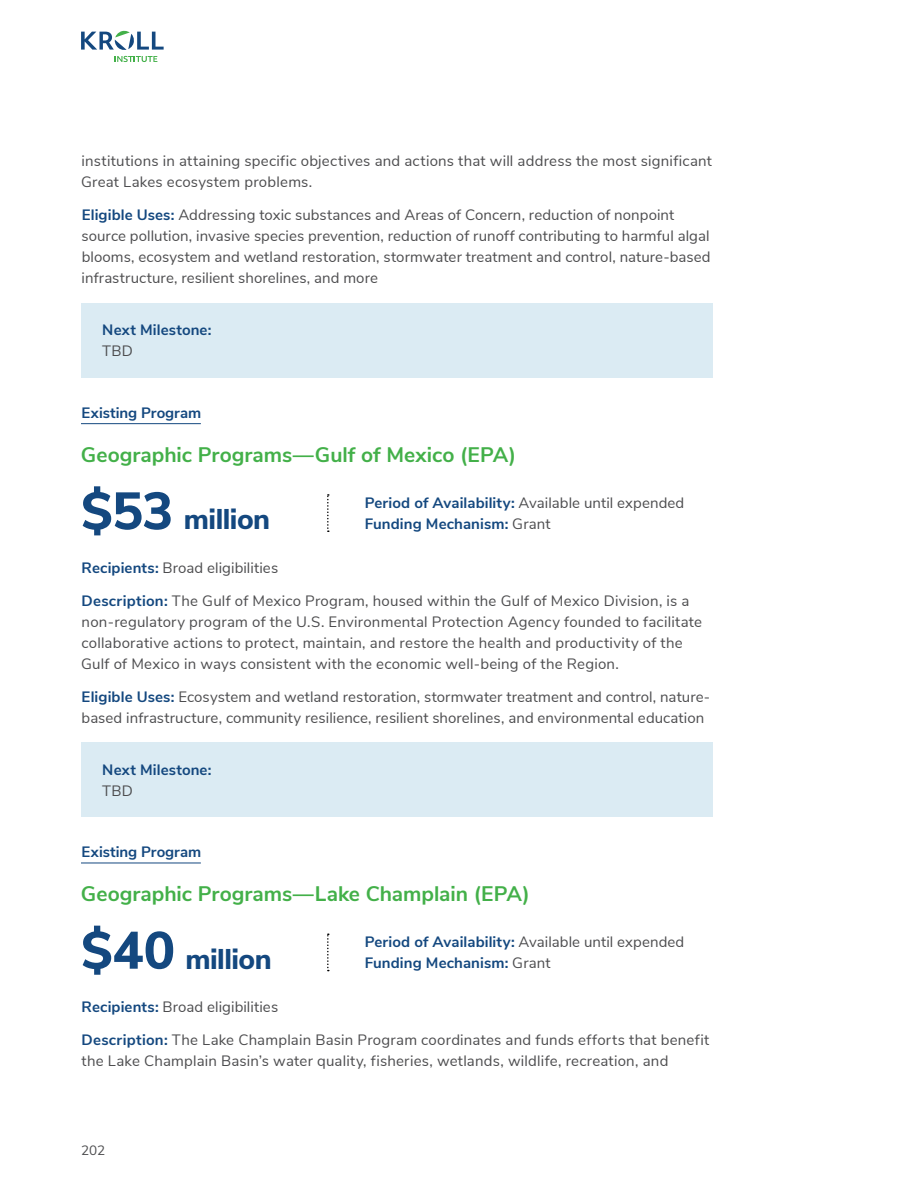
<style>
.page{position:relative;width:918px;height:1188px;background:#fff}
.page>*{position:absolute;margin:0;border:0;box-sizing:border-box;transform-origin:0 0}
.t1{font:800 28.5px "Nunito Sans";letter-spacing:-.015em;color:#14487f}
.t2{font:700 21px "Nunito Sans";color:#43b049}
.t3{font:15px/21px "Nunito Sans";letter-spacing:.01em;color:#4d4d4f}
.t4{font:700 15px/21px "Nunito Sans";letter-spacing:.005em;color:#14487f}
.t5{font:13.5px "Nunito Sans";color:#4d4d4f}
.s1{font-weight:700;color:#14487f}
.s2{font-size:52.5px}
.s3{font-weight:400;color:#4d4d4f}
</style>
<div class="page">
<hr style="left:81px;top:423px;width:120px;height:1px;background:#14487f">
<hr style="left:81px;top:863px;width:120px;height:1px;background:#14487f">
<div style="left:81px;top:304px;width:632px;height:74px;background:#dbebf3"></div>
<svg style="left:327px;top:494px;width:2px;height:38px"></svg>
<div style="left:81px;top:743px;width:632px;height:74px;background:#dbebf3"></div>
<svg style="left:327px;top:934px;width:2px;height:37px"></svg>
<svg style="left:81px;top:30px;width:83px;height:32px"></svg>
<p class="t3" style="left:81px;top:150px;width:632px">institutions in attaining specific objectives and actions that will address the most significant<br>Great Lakes ecosystem problems.</p>
<p class="t3" style="left:82px;top:204px;width:631px"><span class="s1">Eligible Uses:</span> Addressing toxic substances and Areas of Concern, reduction of nonpoint source pollution, invasive species prevention, reduction of runoff contributing to harmful algal blooms, ecosystem and wetland restoration, stormwater treatment and control, nature-based infrastructure, resilient shorelines, and more</p>
<p class="t4" style="left:102px;top:319px;width:111px">Next Milestone:</p>
<p class="t3" style="left:102px;top:340px;width:32px">TBD</p>
<p class="t4" style="left:82px;top:401px;width:121px">Existing Program</p>
<h2 class="t2" style="left:81px;top:439px;width:437px">Geographic Programs—Gulf of Mexico (EPA)</h2>
<h1 class="t1" style="left:81px;top:499px;width:191px"><span class="s2">$53</span> million</h1>
<p class="t4" style="left:365px;top:491px;width:321px">Period of Availability: <span class="s3">Available until expended<br></span>Funding Mechanism: <span class="s3">Grant</span></p>
<p class="t3" style="left:82px;top:556px;width:198px"><span class="s1">Recipients:</span> Broad eligibilities</p>
<p class="t3" style="left:81px;top:589px;width:623px"><span class="s1">Description:</span> The Gulf of Mexico Program, housed within the Gulf of Mexico Division, is a non-regulatory program of the U.S. Environmental Protection Agency founded to facilitate collaborative actions to protect, maintain, and restore the health and productivity of the Gulf of Mexico in ways consistent with the economic well-being of the Region.</p>
<p class="t3" style="left:82px;top:685px;width:630px"><span class="s1">Eligible Uses:</span> Ecosystem and wetland restoration, stormwater treatment and control, nature&shy;based infrastructure, community resilience, resilient shorelines, and environmental education</p>
<p class="t4" style="left:102px;top:758px;width:111px">Next Milestone:</p>
<p class="t3" style="left:102px;top:779px;width:32px">TBD</p>
<p class="t4" style="left:82px;top:841px;width:121px">Existing Program</p>
<h2 class="t2" style="left:81px;top:878px;width:450px">Geographic Programs—Lake Champlain (EPA)</h2>
<h1 class="t1" style="left:81px;top:938px;width:192px"><span class="s2">$40</span> million</h1>
<p class="t4" style="left:365px;top:931px;width:321px">Period of Availability: <span class="s3">Available until expended<br></span>Funding Mechanism: <span class="s3">Grant</span></p>
<p class="t3" style="left:82px;top:995px;width:198px"><span class="s1">Recipients:</span> Broad eligibilities</p>
<p class="t3" style="left:82px;top:1028px;width:629px"><span class="s1">Description:</span> The Lake Champlain Basin Program coordinates and funds efforts that benefit the Lake Champlain Basin’s water quality, fisheries, wetlands, wildlife, recreation, and</p>
<p class="t5" style="left:81px;top:1141px;width:26px">202</p>
</div>
